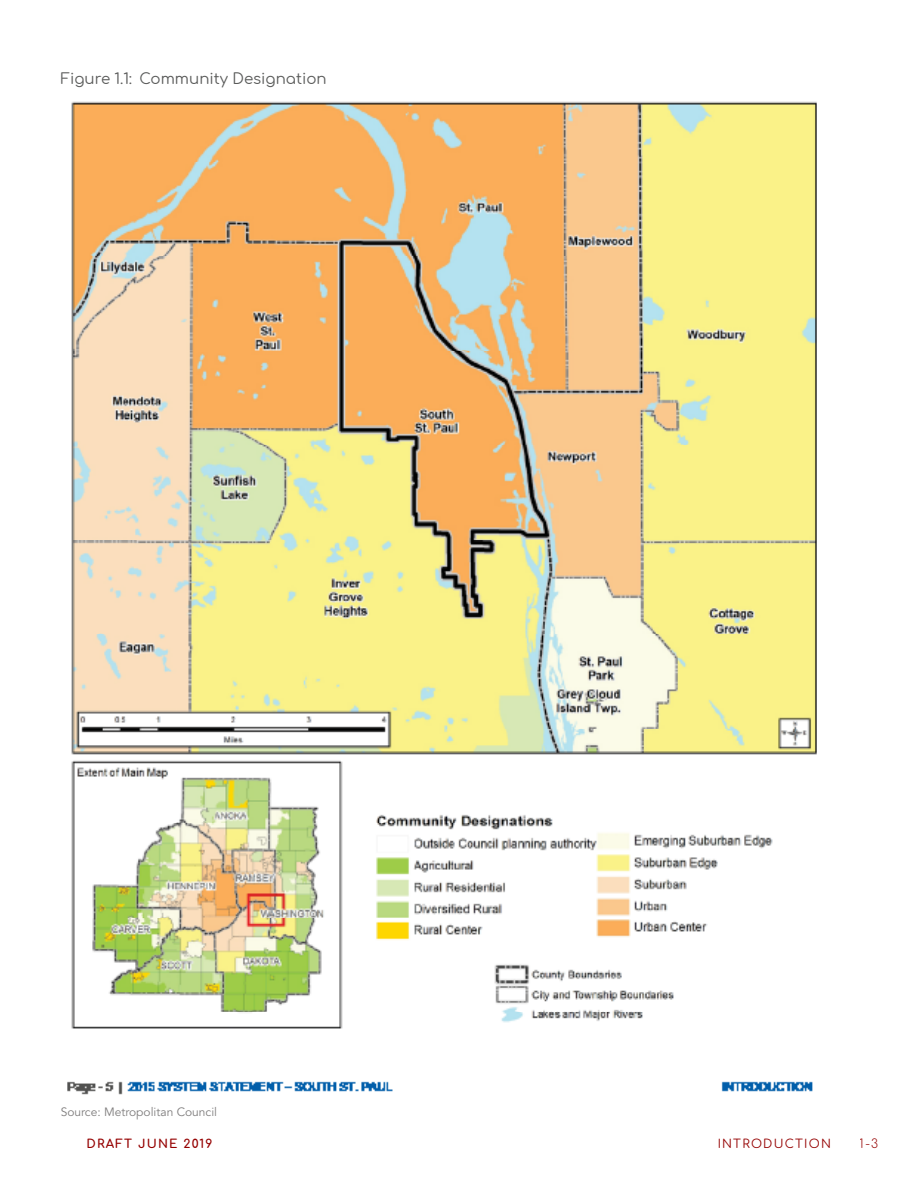
<style>
.page{position:relative;width:918px;height:1188px;background:#fff}
.page>*{position:absolute;margin:0;border:0;box-sizing:border-box;transform-origin:0 0}
.t1{font:15px "Comfortaa";color:#5a5b5a}
.Caption_-_Dark{font:12px "Avenir LT Std";color:#7f7d7d}
.t2{font:700 12px "Comfortaa";letter-spacing:.1em;color:#950000}
.t3{font:12px "Comfortaa";color:#950000}
.t4{font:300 12px "Comfortaa";color:#950000}
</style>
<div class="page">
<img style="left:67px;top:101px;width:750px;height:994px">
<p class="t1" style="left:61px;top:65px;width:268px">Figure 1.1: Community Designation</p>
<p class="Caption_-_Dark" style="left:61px;top:1105px;width:158px">Source: Metropolitan Council</p>
<p class="t2" style="left:87px;top:1133px;width:127px">DRAFT JUNE 2019</p>
<p class="t3" style="left:718px;top:1133px;width:16px">Introduction</p>
<p class="t4" style="left:860px;top:1133px;width:20px">1-3</p>
</div>
